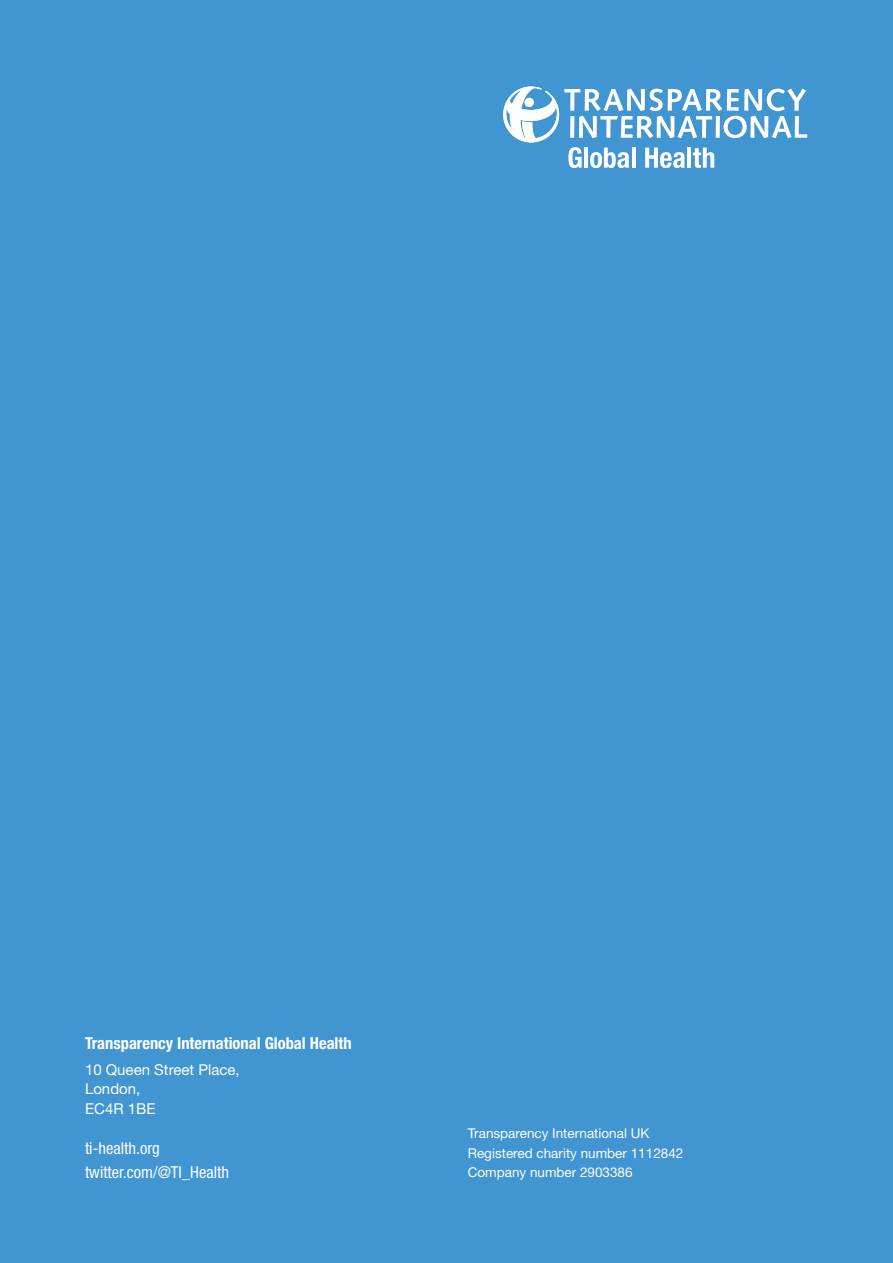
<style>
.page{position:relative;width:893px;height:1263px;background:#4195d1}
.page>*{position:absolute;margin:0;border:0;box-sizing:border-box;transform-origin:0 0}
.Intro_Blue_Condensed{font:700 condensed 16.5px "Helvetica Neue";color:#fff}
.Body_Copy_white{font:condensed 16.5px "Helvetica Neue";color:#fff}
.Body_Copy_white-2{font:15px/19.5px "Helvetica Neue";color:#fff}
.Body_Copy_white-3{font:13.5px "Helvetica Neue";color:#fff}
</style>
<div class="page">
<svg style="left:503px;top:87px;width:304px;height:81px"></svg>
<p class="Intro_Blue_Condensed" style="left:85px;top:1033px;width:268px">Transparency International Global Health</p>
<p class="Body_Copy_white-2" style="left:85px;top:1060px;width:156px">10 Queen Street Place,<br>London,<br>EC4R 1BE</p>
<p class="Body_Copy_white" style="left:85px;top:1138px;width:76px">ti-health.org</p>
<p class="Body_Copy_white" style="left:85px;top:1162px;width:145px">twitter.com/@TI_Health</p>
<p class="Body_Copy_white-3" style="left:468px;top:1125px;width:183px">Transparency International UK</p>
<p class="Body_Copy_white-3" style="left:468px;top:1145px;width:217px">Registered charity number 1112842</p>
<p class="Body_Copy_white-3" style="left:468px;top:1164px;width:166px">Company number 2903386</p>
</div>
